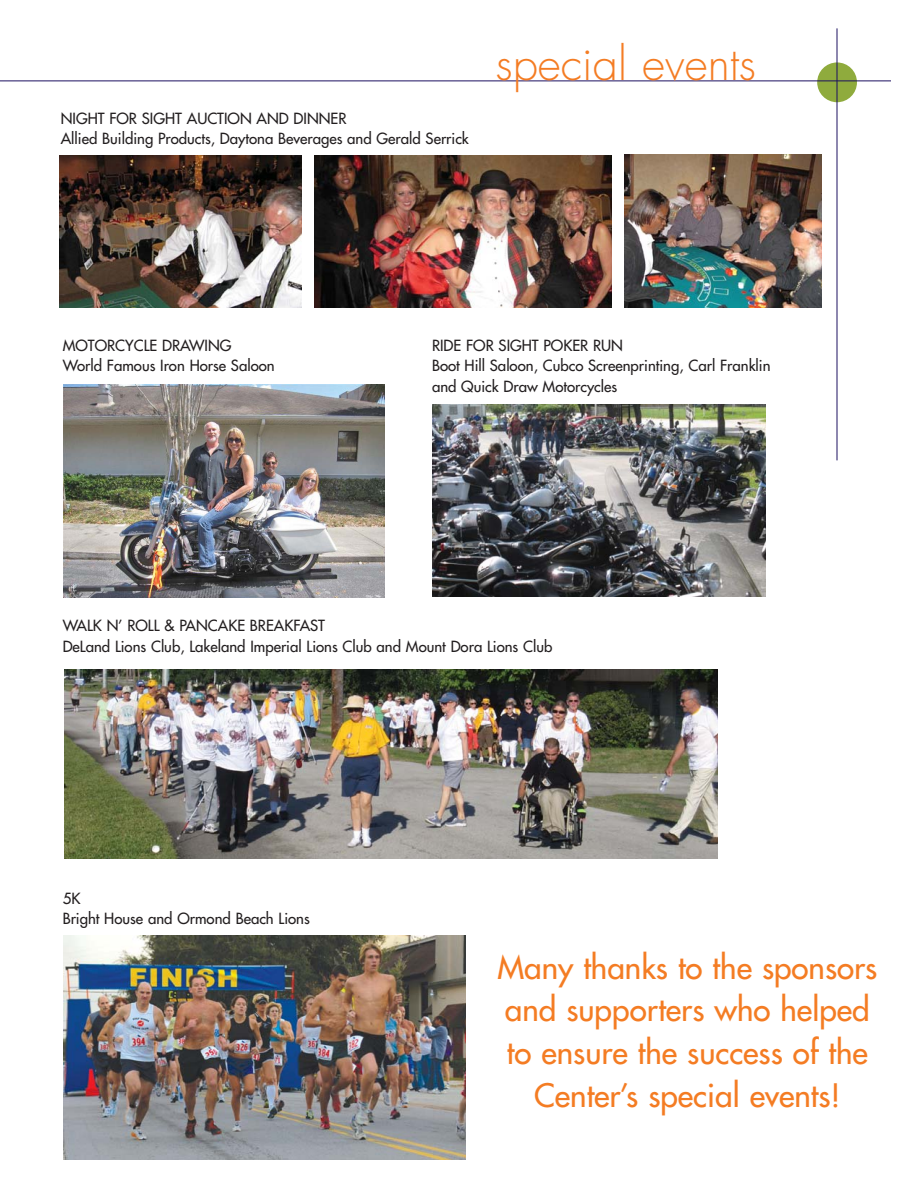
<style>
.page{position:relative;width:918px;height:1188px;background:#fff}
.page>*{position:absolute;margin:0;border:0;box-sizing:border-box;transform-origin:0 0}
.t1{font:300 45px "Futura";color:#f47c23}
.t2{font:31.5px/42.9px "Futura";color:#f47c23;text-align:center}
.t3{font:15px/20.4px "Futura";color:#231f20}
</style>
<div class="page">
<div style="left:817px;top:62px;width:40px;height:40px;background:#8fab3d;border-radius:50%"></div>
<hr style="left:837px;top:28px;width:1px;height:432px;background:#1c1060">
<hr style="left:0;top:81px;width:891px;height:1px;background:#1c1060">
<img style="left:59px;top:155px;width:242px;height:153px">
<img style="left:432px;top:405px;width:333px;height:192px">
<img style="left:63px;top:385px;width:321px;height:212px">
<img style="left:314px;top:155px;width:298px;height:153px">
<img style="left:65px;top:670px;width:653px;height:188px">
<img style="left:63px;top:936px;width:402px;height:223px">
<img style="left:624px;top:155px;width:198px;height:153px">
<p class="t3" style="left:61px;top:109px;width:410px">NIGHT FOR SIGHT AUCTION AND DINNER<br>Allied Building Products, Daytona Beverages and Gerald Serrick</p>
<h1 class="t1" style="left:496px;top:43px;width:262px">special events</h1>
<p class="t3" style="left:63px;top:336px;width:214px">MOTORCYCLE DRAWING<br>World Famous Iron Horse Saloon</p>
<p class="t3" style="left:432px;top:336px;width:340px">RIDE FOR SIGHT POKER RUN<br>Boot Hill Saloon, Cubco Screenprinting, Carl Franklin and Quick Draw Motorcycles</p>
<p class="t3" style="left:63px;top:617px;width:491px">WALK N’ ROLL &amp; PANCAKE BREAKFAST<br>DeLand Lions Club, Lakeland Imperial Lions Club and Mount Dora Lions Club</p>
<p class="t3" style="left:63px;top:889px;width:249px">5K<br>Bright House and Ormond Beach Lions</p>
<h2 class="t2" style="left:497px;top:948px;width:382px">Many thanks to the sponsors and supporters who helped to ensure the success of the<br>Center’s special events!</h2>
</div>
